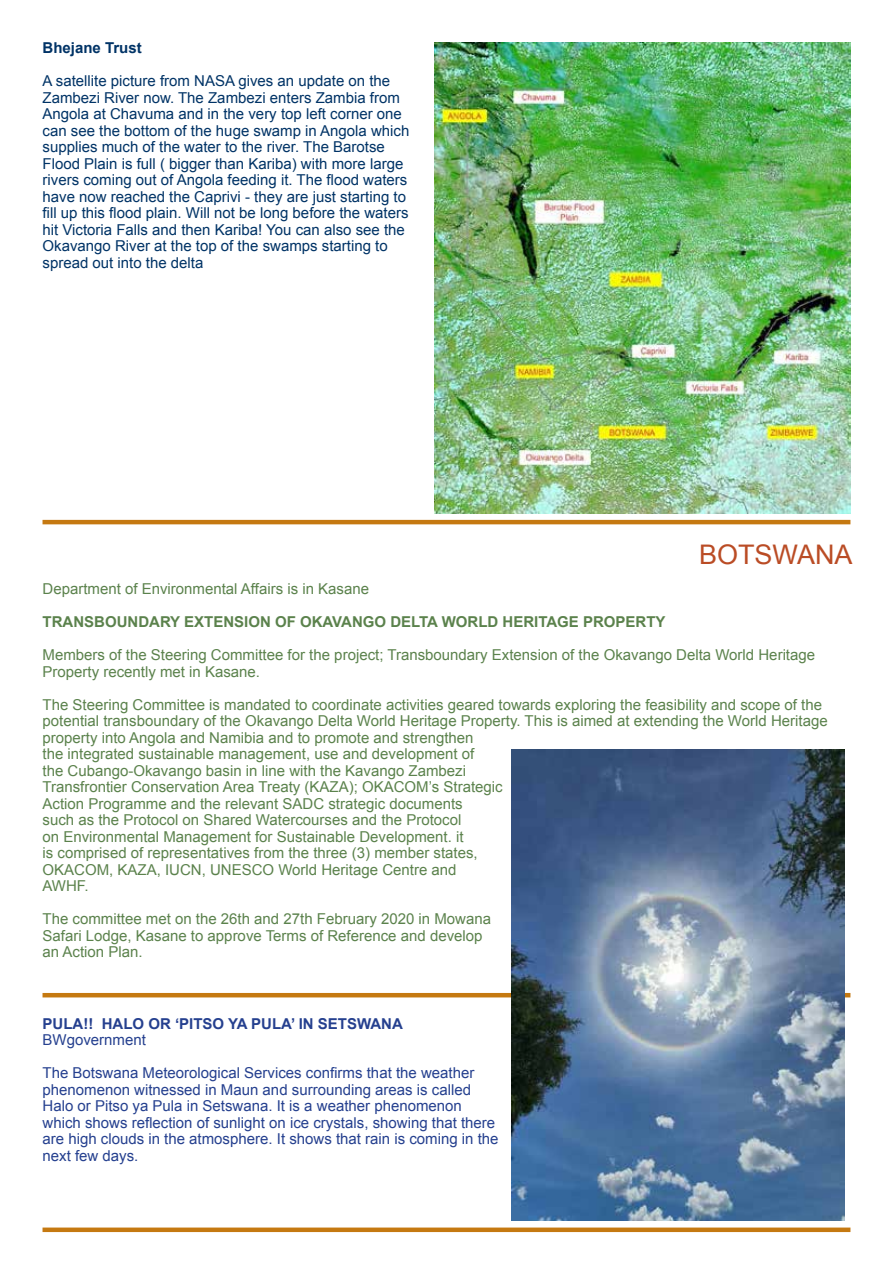
<style>
.page{position:relative;width:893px;height:1263px;background:#fff}
.page>*{position:absolute;margin:0;border:0;box-sizing:border-box;transform-origin:0 0}
.t1{font:27px "Arial";color:#ba4c25}
.t2{font:15px/16.5px "Arial";color:#5b824c}
.t3{font:15px/16.5px "Arial";color:#036}
.t4{font:15px/16.5px "Arial";color:#25408f}
.t5{font:700 15px "Arial";color:#5b824c}
.t6{font:700 15px "Arial";color:#25408f}
.t7{font:700 15px "Arial";color:#036}
</style>
<div class="page">
<div style="left:43px;top:1227px;width:807px;height:5px;background:#c57911"></div>
<hr style="left:43px;top:520px;width:807px;height:4px;background:#c57911">
<img style="left:435px;top:43px;width:415px;height:470px">
<hr style="left:43px;top:993px;width:807px;height:4px;background:#c57911">
<img style="left:511px;top:749px;width:334px;height:471px">
<p class="t7" style="left:43px;top:38px;width:101px">Bhejane Trust</p>
<p class="t3" style="left:43px;top:73px;width:368px">A satellite picture from NASA gives an update on the Zambezi River now. The Zambezi enters Zambia from Angola at Chavuma and in the very top left corner one can see the bottom of the huge swamp in Angola which supplies much of the water to the river. The Barotse Flood Plain is full ( bigger than Kariba) with more large rivers coming out of Angola feeding it. The flood waters have now reached the Caprivi - they are just starting to fill up this flood plain. Will not be long before the waters hit Victoria Falls and then Kariba! You can also see the Okavango River at the top of the swamps starting to spread out into the delta</p>
<h1 class="t1" style="left:699px;top:537px;width:155px">BOTSWANA</h1>
<p class="t2" style="left:43px;top:581px;width:328px">Department of Environmental Affairs is in Kasane</p>
<p class="t5" style="left:43px;top:612px;width:625px">TRANSBOUNDARY EXTENSION OF OKAVANGO DELTA WORLD HERITAGE PROPERTY</p>
<p class="t2" style="left:43px;top:647px;width:774px">Members of the Steering Committee for the project; Transboundary Extension of the Okavango Delta World Heritage<br>Property recently met in Kasane.</p>
<p class="t2" style="left:43px;top:696px;width:787px">The Steering Committee is mandated to coordinate activities geared towards exploring the feasibility and scope of the potential transboundary of the Okavango Delta World Heritage Property. This is aimed at extending the World Heritage property into Angola and Namibia and to promote and strengthen<br>the integrated sustainable management, use and development of<br>the Cubango-Okavango basin in line with the Kavango Zambezi<br>Transfrontier Conservation Area Treaty (KAZA); OKACOM’s Strategic<br>Action Programme and the relevant SADC strategic documents<br>such as the Protocol on Shared Watercourses and the Protocol<br>on Environmental Management for Sustainable Development. it<br>is comprised of representatives from the three (3) member states,<br>OKACOM, KAZA, IUCN, UNESCO World Heritage Centre and<br>AWHF.</p>
<p class="t2" style="left:43px;top:911px;width:450px">The committee met on the 26th and 27th February 2020 in Mowana<br>Safari Lodge, Kasane to approve Terms of Reference and develop an Action Plan.</p>
<p class="t6" style="left:43px;top:1013px;width:362px">PULA!! HALO OR ‘PITSO YA PULA’ IN SETSWANA</p>
<p class="t4" style="left:43px;top:1032px;width:105px">BWgovernment</p>
<p class="t4" style="left:43px;top:1065px;width:458px">The Botswana Meteorological Services confirms that the weather phenomenon witnessed in Maun and surrounding areas is called Halo or Pitso ya Pula in Setswana. It is a weather phenomenon which shows reflection of sunlight on ice crystals, showing that there are high clouds in the atmosphere. It shows that rain is coming in the next few days.</p>
</div>
